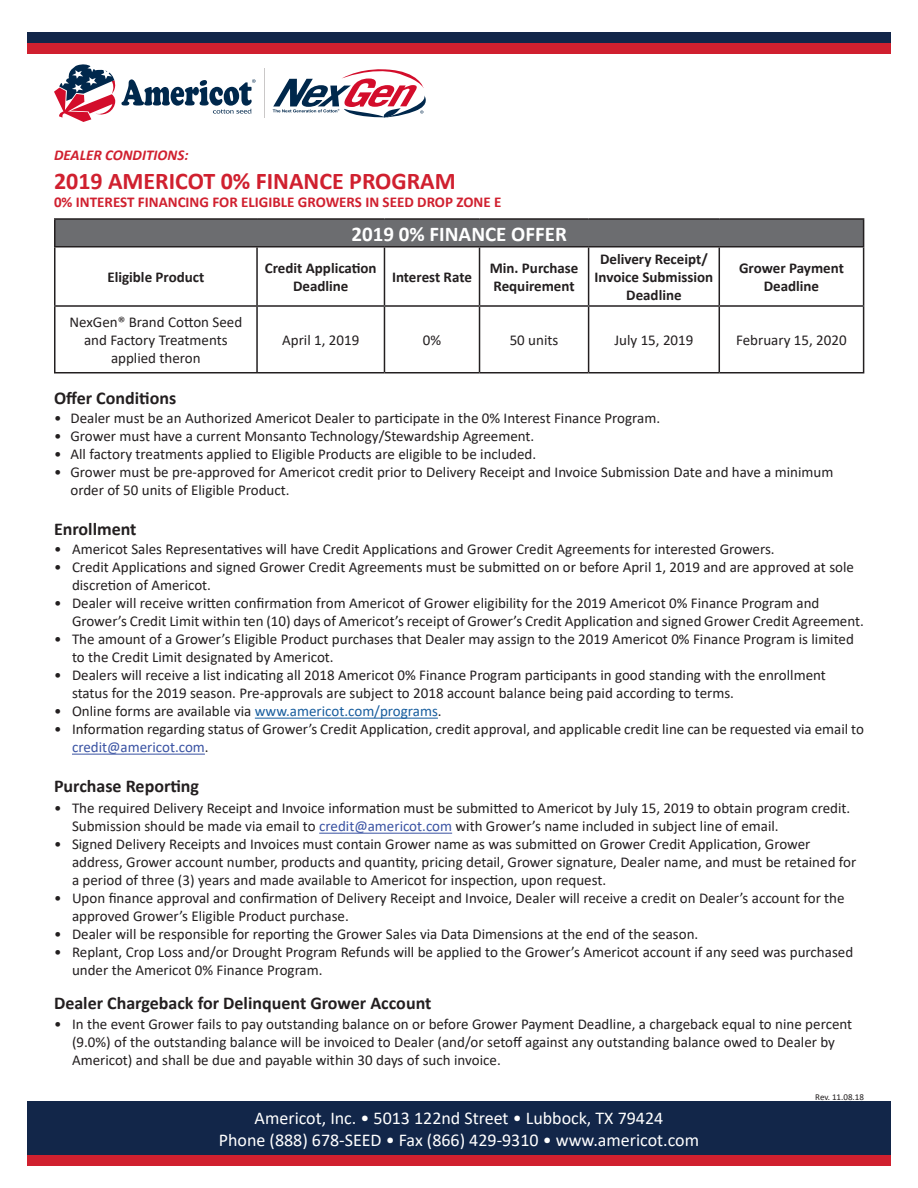
<style>
.page{position:relative;width:918px;height:1188px;background:#fff}
.page>*{position:absolute;margin:0;border:0;box-sizing:border-box;transform-origin:0 0}
.t1{font:700 24px "Calibri";color:#d0202f}
.t2{font:700 21px "Calibri";color:#fff}
.t3{font:18px "Calibri";color:#fff}
.t4{font:700 18px "Calibri";color:#231f20}
.t5{font:15px/18px "Calibri";color:#231f20}
.t6{font:700 15px/18px "Calibri";color:#231f20;text-align:center}
.t7{font:700 15px "Calibri";color:#d0202f}
.t8{font:15px "Calibri";color:#3a53a3}
.t9{font:italic 700 15px "Calibri";color:#d0202f}
.t10{font:9px "Calibri";color:#231f20}
.s1{color:#175d9e}
.s2{color:#231f20}
.s3{color:#3a53a3}
</style>
<div class="page">
<div style="left:27px;top:43px;width:864px;height:11px;background:#d0202f"></div>
<div style="left:27px;top:32px;width:864px;height:11px;background:#122649"></div>
<svg style="left:54px;top:64px;width:202px;height:58px"></svg>
<hr style="left:264px;top:69px;width:1px;height:49px;background:#cac8c8">
<svg style="left:273px;top:69px;width:153px;height:49px"></svg>
<div style="left:27px;top:1101px;width:864px;height:54px;background:#122649"></div>
<div style="left:27px;top:1155px;width:864px;height:11px;background:#d0202f"></div>
<hr style="left:255px;top:718px;width:183px;height:1px;background:#175d9e">
<hr style="left:72px;top:754px;width:133px;height:1px;background:#3a53a3">
<hr style="left:319px;top:833px;width:133px;height:1px;background:#3a53a3">
<div style="left:55px;top:219px;width:809px;height:28px;background:#6c6d70"></div>
<hr style="left:54px;top:218px;width:203px;height:2px;background:#231f20">
<hr style="left:54px;top:220px;width:2px;height:26px;background:#231f20">
<hr style="left:257px;top:218px;width:127px;height:2px;background:#231f20">
<hr style="left:384px;top:218px;width:96px;height:2px;background:#231f20">
<hr style="left:480px;top:218px;width:109px;height:2px;background:#231f20">
<hr style="left:589px;top:218px;width:130px;height:2px;background:#231f20">
<hr style="left:719px;top:218px;width:145px;height:2px;background:#231f20">
<svg style="left:863px;top:220px;width:1px;height:26px"></svg>
<hr style="left:54px;top:246px;width:203px;height:2px;background:#231f20">
<hr style="left:54px;top:248px;width:2px;height:57px;background:#231f20">
<hr style="left:257px;top:246px;width:127px;height:2px;background:#231f20">
<hr style="left:256px;top:248px;width:2px;height:57px;background:#231f20">
<hr style="left:384px;top:246px;width:96px;height:2px;background:#231f20">
<hr style="left:384px;top:248px;width:1px;height:57px;background:#231f20">
<hr style="left:480px;top:246px;width:109px;height:2px;background:#231f20">
<hr style="left:479px;top:248px;width:1px;height:57px;background:#231f20">
<hr style="left:589px;top:246px;width:130px;height:2px;background:#231f20">
<hr style="left:588px;top:248px;width:1px;height:57px;background:#231f20">
<hr style="left:719px;top:246px;width:145px;height:2px;background:#231f20">
<hr style="left:719px;top:248px;width:1px;height:57px;background:#231f20">
<hr style="left:863px;top:248px;width:1px;height:57px;background:#231f20">
<hr style="left:54px;top:305px;width:203px;height:2px;background:#231f20">
<hr style="left:54px;top:307px;width:2px;height:65px;background:#231f20">
<hr style="left:257px;top:305px;width:127px;height:2px;background:#231f20">
<hr style="left:256px;top:307px;width:2px;height:65px;background:#231f20">
<hr style="left:384px;top:305px;width:96px;height:2px;background:#231f20">
<hr style="left:384px;top:307px;width:1px;height:65px;background:#231f20">
<hr style="left:480px;top:305px;width:109px;height:2px;background:#231f20">
<hr style="left:479px;top:307px;width:1px;height:65px;background:#231f20">
<hr style="left:589px;top:305px;width:130px;height:2px;background:#231f20">
<hr style="left:588px;top:307px;width:1px;height:65px;background:#231f20">
<hr style="left:719px;top:305px;width:145px;height:2px;background:#231f20">
<hr style="left:719px;top:307px;width:1px;height:65px;background:#231f20">
<hr style="left:863px;top:307px;width:1px;height:65px;background:#231f20">
<hr style="left:54px;top:372px;width:203px;height:2px;background:#231f20">
<hr style="left:257px;top:372px;width:127px;height:2px;background:#231f20">
<hr style="left:384px;top:372px;width:96px;height:2px;background:#231f20">
<hr style="left:480px;top:372px;width:109px;height:2px;background:#231f20">
<hr style="left:589px;top:372px;width:130px;height:2px;background:#231f20">
<hr style="left:719px;top:372px;width:145px;height:2px;background:#231f20">
<p class="t9" style="left:54px;top:145px;width:136px">DEALER CONDITIONS:</p>
<p class="t1" style="left:54px;top:164px;width:403px">2019 AMERICOT 0% FINANCE PROGRAM</p>
<p class="t7" style="left:54px;top:191px;width:449px">0% INTEREST FINANCING FOR ELIGIBLE GROWERS IN SEED DROP ZONE E</p>
<p class="t6" style="left:107px;top:268px;width:98px">Eligible Product</p>
<p class="t5" style="left:69px;top:313px;width:174px;text-align:center">NexGen® Brand Cotton Seed and Factory Treatments applied theron</p>
<p class="t2" style="left:352px;top:219px;width:217px">2019 0% FINANCE OFFER</p>
<p class="t6" style="left:265px;top:259px;width:113px">Credit Application</p>
<p class="t6" style="left:293px;top:277px;width:57px">Deadline</p>
<p class="t6" style="left:392px;top:268px;width:81px">Interest Rate</p>
<p class="t6" style="left:490px;top:259px;width:90px">Min. Purchase</p>
<p class="t6" style="left:493px;top:277px;width:83px">Requirement</p>
<p class="t6" style="left:595px;top:250px;width:120px">Delivery Receipt/<br>Invoice Submission<br>Deadline</p>
<p class="t6" style="left:739px;top:259px;width:106px">Grower Payment</p>
<p class="t6" style="left:764px;top:277px;width:57px">Deadline</p>
<p class="t5" style="left:282px;top:331px;width:79px">April 1, 2019</p>
<p class="t5" style="left:423px;top:331px;width:20px">0%</p>
<p class="t5" style="left:510px;top:331px;width:50px">50 units</p>
<p class="t5" style="left:614px;top:331px;width:81px">July 15, 2019</p>
<p class="t5" style="left:736px;top:331px;width:112px">February 15, 2020</p>
<p class="t4" style="left:54px;top:385px;width:124px">Offer Conditions</p>
<p class="t5" style="left:54px;top:409px;width:608px">• Dealer must be an Authorized Americot Dealer to participate in the 0% Interest Finance Program.</p>
<p class="t5" style="left:54px;top:427px;width:482px">• Grower must have a current Monsanto Technology/Stewardship Agreement.</p>
<p class="t5" style="left:54px;top:445px;width:484px">• All factory treatments applied to Eligible Products are eligible to be included.</p>
<p class="t5" style="left:70px;top:463px;width:764px;text-indent:-16px">• Grower must be pre-approved for Americot credit prior to Delivery Receipt and Invoice Submission Date and have a minimum order of 50 units of Eligible Product.</p>
<p class="t4" style="left:54px;top:516px;width:84px">Enrollment</p>
<p class="t5" style="left:54px;top:540px;width:722px">• Americot Sales Representatives will have Credit Applications and Grower Credit Agreements for interested Growers.</p>
<p class="t5" style="left:54px;top:558px;width:802px">• Credit Applications and signed Grower Credit Agreements must be submitted on or before April 1, 2019 and are approved at sole</p>
<p class="t5" style="left:72px;top:576px;width:141px">discretion of Americot.</p>
<p class="t5" style="left:54px;top:594px;width:767px">• Dealer will receive written confirmation from Americot of Grower eligibility for the 2019 Americot 0% Finance Program and</p>
<p class="t5" style="left:72px;top:612px;width:793px">Grower’s Credit Limit within ten (10) days of Americot’s receipt of Grower’s Credit Application and signed Grower Credit Agreement.</p>
<p class="t5" style="left:72px;top:630px;width:783px;text-indent:-18px">• The amount of a Grower’s Eligible Product purchases that Dealer may assign to the 2019 Americot 0% Finance Program is limited to the Credit Limit designated by Americot.</p>
<p class="t5" style="left:54px;top:666px;width:773px">• Dealers will receive a list indicating all 2018 Americot 0% Finance Program participants in good standing with the enrollment</p>
<p class="t5" style="left:72px;top:684px;width:664px">status for the 2019 season. Pre-approvals are subject to 2018 account balance being paid according to terms.</p>
<p class="t5" style="left:54px;top:702px;width:389px">• Online forms are available via <span class="s1">www.americot.com/programs</span>.</p>
<p class="t5" style="left:54px;top:720px;width:811px">• Information regarding status of Grower’s Credit Application, credit approval, and applicable credit line can be requested via email to</p>
<p class="t8" style="left:72px;top:737px;width:138px">credit@americot.com<span class="s2">.</span></p>
<p class="t4" style="left:54px;top:773px;width:147px">Purchase Reporting</p>
<p class="t5" style="left:54px;top:799px;width:798px">• The required Delivery Receipt and Invoice information must be submitted to Americot by July 15, 2019 to obtain program credit.</p>
<p class="t5" style="left:72px;top:817px;width:708px">Submission should be made via email to <span class="s3">credit@americot.com</span> with Grower’s name included in subject line of email.</p>
<p class="t5" style="left:72px;top:835px;width:786px;text-indent:-18px">• Signed Delivery Receipts and Invoices must contain Grower name as was submitted on Grower Credit Application, Grower address, Grower account number, products and quantity, pricing detail, Grower signature, Dealer name, and must be retained for a period of three (3) years and made available to Americot for inspection, upon request.</p>
<p class="t5" style="left:72px;top:889px;width:774px;text-indent:-18px">• Upon finance approval and confirmation of Delivery Receipt and Invoice, Dealer will receive a credit on Dealer’s account for the approved Grower’s Eligible Product purchase.</p>
<p class="t5" style="left:54px;top:925px;width:646px">• Dealer will be responsible for reporting the Grower Sales via Data Dimensions at the end of the season.</p>
<p class="t5" style="left:72px;top:943px;width:783px;text-indent:-18px">• Replant, Crop Loss and/or Drought Program Refunds will be applied to the Grower’s Americot account if any seed was purchased under the Americot 0% Finance Program.</p>
<p class="t4" style="left:54px;top:991px;width:379px">Dealer Chargeback for Delinquent Grower Account</p>
<p class="t5" style="left:72px;top:1014px;width:782px;text-indent:-18px">• In the event Grower fails to pay outstanding balance on or before Grower Payment Deadline, a chargeback equal to nine percent (9.0%) of the outstanding balance will be invoiced to Dealer (and/or setoff against any outstanding balance owed to Dealer by<br>Americot) and shall be due and payable within 30 days of such invoice.</p>
<p class="t10" style="left:815px;top:1091px;width:50px">Rev. 11.08.18</p>
<p class="t3" style="left:255px;top:1106px;width:410px">Americot, Inc. • 5013 122nd Street • Lubbock, TX 79424</p>
<p class="t3" style="left:219px;top:1127px;width:482px">Phone (888) 678-SEED • Fax (866) 429-9310 • www.americot.com</p>
</div>
